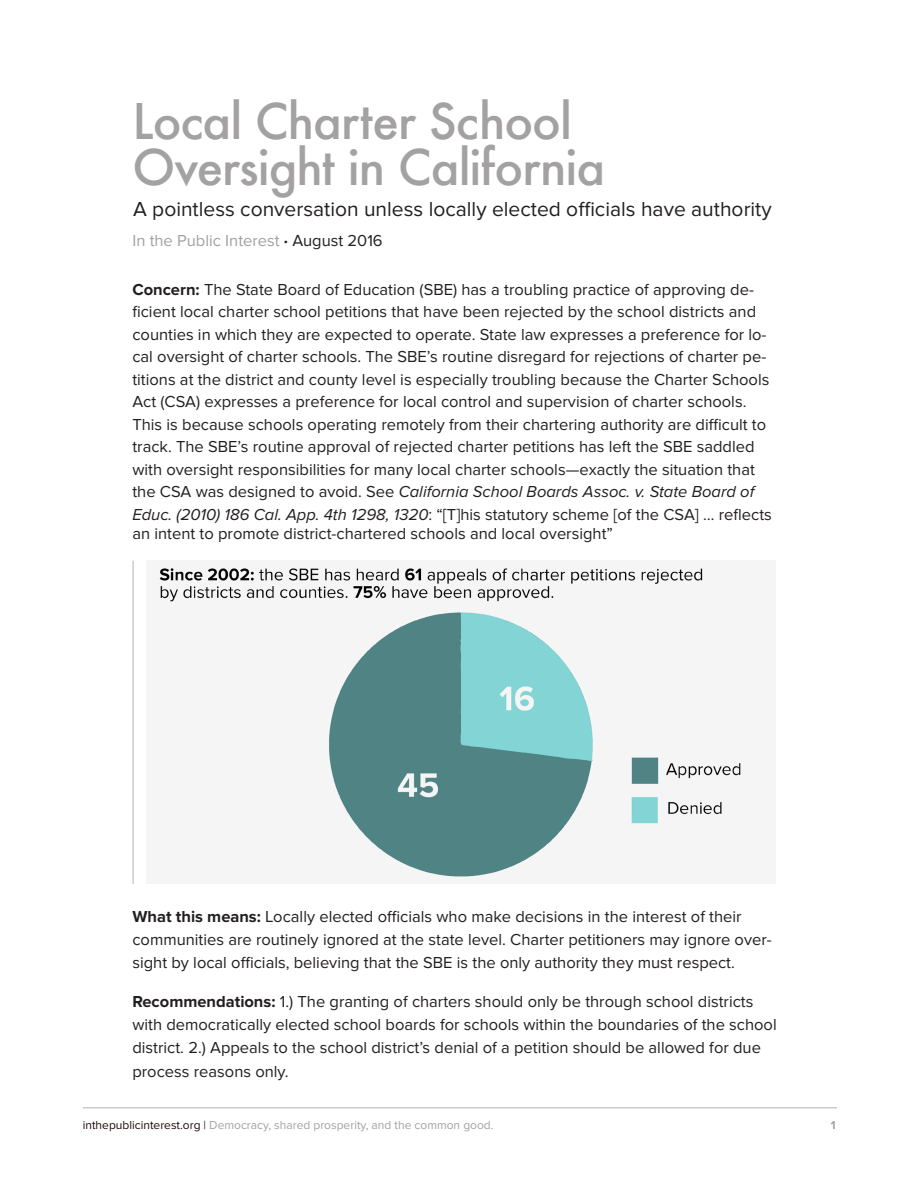
<style>
.page{position:relative;width:918px;height:1188px;background:#fff}
.page>*{position:absolute;margin:0;border:0;box-sizing:border-box;transform-origin:0 0}
.t1{font:500 48px "Futura";letter-spacing:-.02em;color:#a3a1a1}
.t2{font:21px "Proxima Nova";color:#231f20}
.t3{font:16.5px/22.5px "Proxima Nova";color:#231f20}
.t4{font:16.5px "Proxima Nova";color:#a3a1a1}
.t5{font:12px "Proxima Nova";color:#a3a1a1}
.t6{font:700 12px "Proxima Nova";color:#a3a1a1}
.s1{font-weight:700;color:#231f20}
.s2{color:#231f20}
.s3{font-weight:700}
.s4{font-style:italic}
.s5{color:#1e090b}
</style>
<div class="page">
<img style="left:159px;top:568px;width:582px;height:309px">
<hr style="left:132px;top:561px;width:2px;height:323px;background:#cdcbcd">
<hr style="left:83px;top:1107px;width:754px;height:1px;background:#cdcbcd">
<p class="t1" style="left:132px;top:88px;width:441px">Local Charter School</p>
<p class="t1" style="left:132px;top:134px;width:474px">Oversight in California</p>
<p class="t2" style="left:133px;top:197px;width:640px">A pointless conversation unless locally elected officials have authority</p>
<p class="t4" style="left:132px;top:231px;width:252px">In the Public Interest <span class="s1">·</span> <span class="s2">August 2016</span></p>
<p class="t3" style="left:132px;top:279px;width:641px"><span class="s3">Concern:</span> The State Board of Education (SBE) has a troubling practice of approving de&shy;ficient local charter school petitions that have been rejected by the school districts and counties in which they are expected to operate. State law expresses a preference for lo&shy;cal oversight of charter schools. The SBE’s routine disregard for rejections of charter pe&shy;titions at the district and county level is especially troubling because the Charter Schools Act (CSA) expresses a preference for local control and supervision of charter schools.<br>This is because schools operating remotely from their chartering authority are difficult to track. The SBE’s routine approval of rejected charter petitions has left the SBE saddled with oversight responsibilities for many local charter schools—exactly the situation that the CSA was designed to avoid. See <span class="s4">California School Boards Assoc. v. State Board of Educ. (2010) 186 Cal. App. 4th 1298, 1320</span>: “[T]his statutory scheme [of the CSA] … reflects</p>
<p class="t3" style="left:132px;top:523px;width:482px">an intent to promote district-chartered schools and local oversight”</p>
<p class="t3" style="left:132px;top:906px;width:641px;line-height:23px"><span class="s3">What this means:</span> Locally elected officials who make decisions in the interest of their communities are routinely ignored at the state level. Charter petitioners may ignore over&shy;sight by local officials, believing that the SBE is the only authority they must respect.</p>
<p class="t3" style="left:132px;top:991px;width:646px;line-height:23.2px"><span class="s3">Recommendations:</span> 1.) The granting of charters should only be through school districts with democratically elected school boards for schools within the boundaries of the school district. 2.) Appeals to the school district’s denial of a petition should be allowed for due process reasons only.</p>
<p class="t5" style="left:83px;top:1118px;width:412px"><span class="s5">inthepublicinterest.org</span> <span class="s2">|</span> Democracy, shared prosperity, and the common good.</p>
<p class="t6" style="left:831px;top:1118px;width:6px">1</p>
</div>
